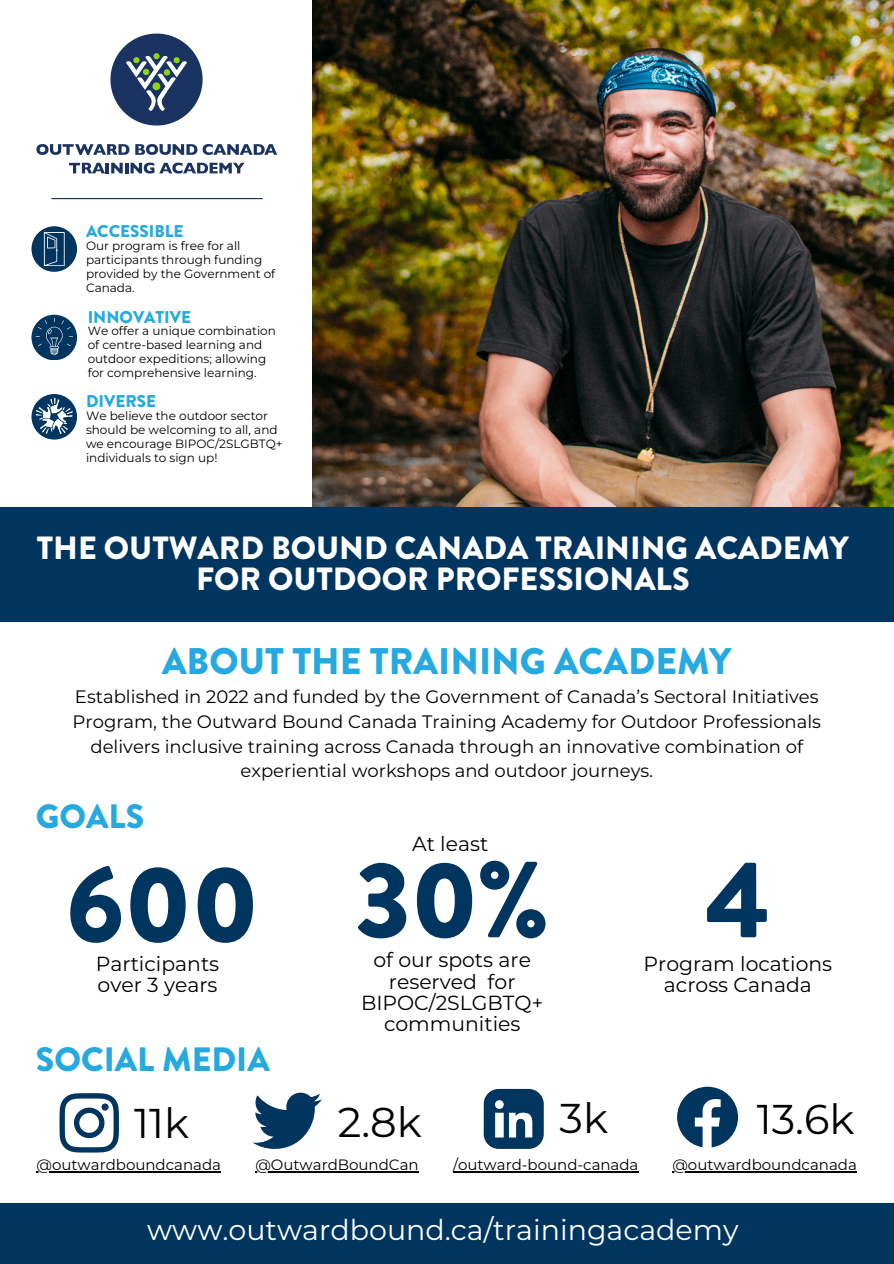
<style>
.page{position:relative;width:894px;height:1264px;background:#fff}
.page>*{position:absolute;margin:0;border:0;box-sizing:border-box;transform-origin:0 0}
.t1{font:900 107.85px "Brandon Grotesque";color:#00355f}
.t2{font:41.55px "Montserrat";color:#000}
.t3{font:900 37.05px "Brandon Grotesque";color:#25a9e0}
.t4{font:900 33.75px "Brandon Grotesque";color:#25a9e0}
.t5{font:900 32.1px/31.5px "Brandon Grotesque";color:#fff;text-align:center}
.t6{font:28.5px "Montserrat";color:#fff}
.t7{font:20.4px/21.3px "Montserrat";color:#000;text-align:center}
.t8{font:18px/24.8px "Montserrat";color:#000;text-align:center}
.t9{font:900 17.1px "Brandon Grotesque";color:#25a9e0}
.t10{font:15px "Montserrat";color:#000}
.t11{font:12px/14px "Montserrat";color:#000}
</style>
<div class="page">
<img style="left:312px;top:0;width:581px;height:506px">
<div style="left:0;top:506px;width:893px;height:115px;background:#00355f"></div>
<svg style="left:36px;top:144px;width:93px;height:11px"></svg>
<svg style="left:135px;top:144px;width:142px;height:11px"></svg>
<svg style="left:69px;top:163px;width:175px;height:10px"></svg>
<svg style="left:110px;top:34px;width:92px;height:91px"></svg>
<div style="left:31px;top:226px;width:46px;height:46px;background:#00355f;border-radius:50%"></div>
<svg style="left:44px;top:232px;width:20px;height:34px"></svg>
<div style="left:31px;top:315px;width:46px;height:45px;background:#00355f;border-radius:50%"></div>
<svg style="left:36px;top:318px;width:37px;height:37px"></svg>
<div style="left:31px;top:394px;width:46px;height:45px;background:#00355f;border-radius:50%"></div>
<svg style="left:36px;top:398px;width:37px;height:36px"></svg>
<hr style="left:51px;top:198px;width:212px;height:1px;background:#00355f">
<svg style="left:59px;top:1093px;width:60px;height:59px"></svg>
<div style="left:101px;top:1103px;width:8px;height:7px;background:#00355f;border-radius:50%"></div>
<svg style="left:252px;top:1092px;width:70px;height:56px"></svg>
<svg style="left:483px;top:1088px;width:60px;height:60px"></svg>
<svg style="left:677px;top:1086px;width:60px;height:61px"></svg>
<hr style="left:37px;top:1171px;width:184px;height:1px;background:#000">
<hr style="left:255px;top:1171px;width:163px;height:1px;background:#000">
<hr style="left:453px;top:1171px;width:185px;height:1px;background:#000">
<hr style="left:672px;top:1171px;width:184px;height:1px;background:#000">
<div style="left:0;top:1203px;width:893px;height:60px;background:#00355f"></div>
<p class="t9" style="left:86px;top:219px;width:99px">ACCESSIBLE</p>
<p class="t11" style="left:86px;top:239px;width:156px">Our program is free for all</p>
<p class="t11" style="left:86px;top:253px;width:178px">participants through funding</p>
<p class="t11" style="left:86px;top:267px;width:191px">provided by the Government of<br>Canada.</p>
<p class="t9" style="left:88px;top:305px;width:105px">INNOVATIVE</p>
<p class="t11" style="left:88px;top:323px;width:190px">We offer a unique combination</p>
<p class="t11" style="left:88px;top:337px;width:176px">of centre-based learning and</p>
<p class="t11" style="left:88px;top:351px;width:180px">outdoor expeditions; allowing for comprehensive learning.</p>
<p class="t9" style="left:86px;top:389px;width:72px">DIVERSE</p>
<p class="t11" style="left:86px;top:409px;width:183px">We believe the outdoor sector</p>
<p class="t11" style="left:86px;top:423px;width:193px">should be welcoming to all, and</p>
<p class="t11" style="left:86px;top:437px;width:198px">we encourage BIPOC/2SLGBTQ+</p>
<p class="t11" style="left:86px;top:451px;width:133px">individuals to sign up!</p>
<p class="t5" style="left:37px;top:532px;width:813px">THE OUTWARD BOUND CANADA TRAINING ACADEMY<br>FOR OUTDOOR PROFESSIONALS</p>
<p class="t3" style="left:162px;top:634px;width:570px">ABOUT THE TRAINING ACADEMY</p>
<p class="t8" style="left:72px;top:684px;width:749px">Established in 2022 and funded by the Government of Canada’s Sectoral Initiatives Program, the Outward Bound Canada Training Academy for Outdoor Professionals delivers inclusive training across Canada through an innovative combination of experiential workshops and outdoor journeys.</p>
<p class="t4" style="left:36px;top:793px;width:110px">GOALS</p>
<h6 class="t1" style="left:66px;top:828px;width:194px">600</h6>
<h3 class="t7" style="left:96px;top:952px;width:125px;text-align:left">Participants over 3 years</h3>
<p class="t7" style="left:412px;top:832px;width:78px">At least</p>
<p class="t1" style="left:355px;top:824px;width:196px">30%</p>
<h2 class="t7" style="left:361px;top:949px;width:184px">of our spots are reserved for<br>BIPOC/2SLGBTQ+ communities</h2>
<p class="t4" style="left:36px;top:1035px;width:235px">SOCIAL MEDIA</p>
<p class="t2" style="left:134px;top:1098px;width:57px">11k</p>
<h4 class="t10" style="left:37px;top:1155px;width:186px">@outwardboundcanada</h4>
<h3 class="t2" style="left:337px;top:1096px;width:85px">2.8k</h3>
<p class="t10" style="left:255px;top:1155px;width:165px">@OutwardBoundCan</p>
<h3 class="t2" style="left:559px;top:1092px;width:50px">3k</h3>
<h1 class="t10" style="left:453px;top:1155px;width:187px">/outward-bound-canada</h1>
<p class="t1" style="left:705px;top:824px;width:66px">4</p>
<h2 class="t7" style="left:643px;top:952px;width:190px">Program locations across Canada</h2>
<h6 class="t2" style="left:756px;top:1093px;width:99px">13.6k</h6>
<h6 class="t10" style="left:672px;top:1155px;width:186px">@outwardboundcanada</h6>
<h1 class="t6" style="left:147px;top:1211px;width:592px">www.outwardbound.ca/trainingacademy</h1>
</div>
